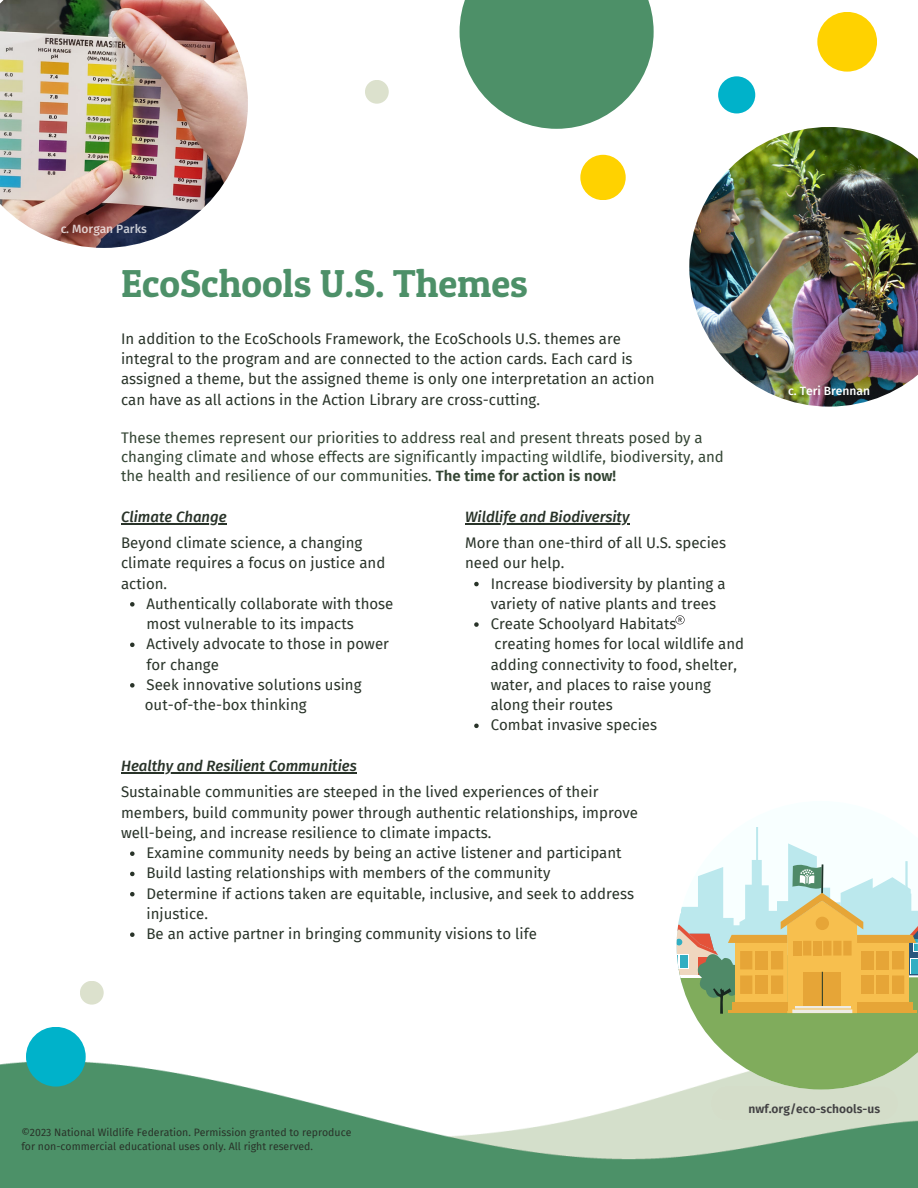
<style>
.page{position:relative;width:918px;height:1188px;background:#fff}
.page>*{position:absolute;margin:0;border:0;box-sizing:border-box;transform-origin:0 0}
.t1{font:39px "Patua One";color:#4d9068}
.t2{font:15px/20.2px "Fira Sans";color:#293329}
.t3{font:15px/19.2px "Fira Sans";color:#343}
.t4{font:italic 500 15px "Fira Sans";color:#293329}
.t5{font:500 12px "Fira Sans";color:#fff}
.t6{font:600 12px "Fira Sans";letter-spacing:.005em;color:#414042}
.t7{font:10.5px "Fira Sans";color:#293329}
.s1{font-weight:600}
</style>
<div class="page">
<img style="left:0;top:981px;width:918px;height:207px">
<div style="left:712px;top:1087px;width:186px;height:33px;background:#d4ddc9;border-radius:17px"></div>
<div style="left:580px;top:155px;width:46px;height:45px;background:#ffd200;border-radius:50%"></div>
<svg style="left:460px;top:0;width:194px;height:129px;fill:#4d9068"></svg>
<div style="left:718px;top:76px;width:37px;height:37px;background:#00b2ca;border-radius:50%"></div>
<img style="left:0;top:0;width:248px;height:248px">
<div style="left:817px;top:12px;width:60px;height:60px;background:#ffd200;border-radius:50%"></div>
<div style="left:365px;top:80px;width:24px;height:24px;background:#dce1cd;border-radius:50%"></div>
<svg style="left:666px;top:827px;width:252px;height:268px"></svg>
<div style="left:804px;top:972px;width:37px;height:36px;background:#e6a537"></div>
<div style="left:816px;top:917px;width:13px;height:13px;background:#e6a537;border-radius:50%"></div>
<hr style="left:822px;top:972px;width:1px;height:36px;background:#1e3529">
<div style="left:843px;top:941px;width:9px;height:15px;background:#e6a537"></div>
<div style="left:833px;top:941px;width:9px;height:15px;background:#e6a537"></div>
<div style="left:823px;top:941px;width:9px;height:15px;background:#e6a537"></div>
<div style="left:813px;top:941px;width:8px;height:15px;background:#e6a537"></div>
<div style="left:803px;top:941px;width:8px;height:15px;background:#e6a537"></div>
<div style="left:793px;top:941px;width:8px;height:15px;background:#e6a537"></div>
<hr style="left:792px;top:1009px;width:60px;height:4px;background:#eeece6">
<hr style="left:795px;top:1006px;width:55px;height:3px;background:#eeece6">
<hr style="left:794px;top:1009px;width:57px;height:1px;background:#f7bf4e">
<img style="left:689px;top:127px;width:229px;height:280px">
<div style="left:26px;top:1027px;width:60px;height:60px;background:#00b2ca;border-radius:50%"></div>
<div style="left:80px;top:981px;width:24px;height:24px;background:#dce1cd;border-radius:50%"></div>
<svg style="left:130px;top:602px;width:5px;height:5px"></svg>
<svg style="left:130px;top:643px;width:5px;height:4px"></svg>
<svg style="left:130px;top:683px;width:5px;height:5px"></svg>
<hr style="left:121px;top:523px;width:106px;height:1px;background:#293329">
<hr style="left:465px;top:523px;width:165px;height:1px;background:#293329">
<hr style="left:121px;top:772px;width:236px;height:1px;background:#293329">
<svg style="left:474px;top:582px;width:5px;height:4px"></svg>
<svg style="left:474px;top:622px;width:5px;height:5px"></svg>
<svg style="left:474px;top:724px;width:5px;height:4px"></svg>
<svg style="left:130px;top:851px;width:5px;height:5px"></svg>
<svg style="left:130px;top:872px;width:5px;height:4px"></svg>
<svg style="left:130px;top:892px;width:5px;height:4px"></svg>
<svg style="left:130px;top:932px;width:5px;height:5px"></svg>
<svg style="left:676px;top:615px;width:9px;height:9px"></svg>
<p class="t5" style="left:61px;top:222px;width:88px">c. Morgan Parks</p>
<p class="t1" style="left:121px;top:260px;width:408px">EcoSchools U.S. Themes</p>
<p class="t2" style="left:121px;top:329px;width:535px">In addition to the EcoSchools Framework, the EcoSchools U.S. themes are integral to the program and are connected to the action cards. Each card is assigned a theme, but the assigned theme is only one interpretation an action can have as all actions in the Action Library are cross-cutting.</p>
<p class="t3" style="left:121px;top:428px;width:604px">These themes represent our priorities to address real and present threats posed by a changing climate and whose effects are significantly impacting wildlife, biodiversity, and the health and resilience of our communities. <span class="s1">The time for action is now!</span></p>
<p class="t4" style="left:121px;top:508px;width:107px">Climate Change</p>
<p class="t4" style="left:465px;top:508px;width:166px">Wildlife and Biodiversity</p>
<p class="t2" style="left:121px;top:533px;width:266px">Beyond climate science, a changing climate requires a focus on justice and action.</p>
<p class="t2" style="left:147px;top:594px;width:248px">Authentically collaborate with those most vulnerable to its impacts</p>
<p class="t2" style="left:147px;top:634px;width:244px">Actively advocate to those in power for change</p>
<p class="t2" style="left:147px;top:675px;width:217px">Seek innovative solutions using</p>
<p class="t2" style="left:145px;top:695px;width:163px">out-of-the-box thinking</p>
<p class="t4" style="left:121px;top:757px;width:237px">Healthy and Resilient Communities</p>
<p class="t2" style="left:465px;top:533px;width:262px">More than one-third of all U.S. species need our help.</p>
<p class="t2" style="left:491px;top:573px;width:236px">Increase biodiversity by planting a variety of native plants and trees</p>
<p class="t2" style="left:491px;top:614px;width:255px">Create Schoolyard Habitats<br>creating homes for local wildlife and adding connectivity to food, shelter, water, and places to raise young along their routes</p>
<p class="t2" style="left:491px;top:715px;width:168px">Combat invasive species</p>
<p class="t2" style="left:121px;top:782px;width:519px">Sustainable communities are steeped in the lived experiences of their members, build community power through authentic relationships, improve well-being, and increase resilience to climate impacts.</p>
<p class="t2" style="left:147px;top:843px;width:477px">Examine community needs by being an active listener and participant</p>
<p class="t2" style="left:147px;top:863px;width:405px">Build lasting relationships with members of the community</p>
<p class="t2" style="left:147px;top:884px;width:489px">Determine if actions taken are equitable, inclusive, and seek to address injustice.</p>
<p class="t2" style="left:147px;top:924px;width:392px">Be an active partner in bringing community visions to life</p>
<p class="t5" style="left:788px;top:383px;width:83px">c. Teri Brennan</p>
<p class="t7" style="left:21px;top:1127px;width:331px">©2023 National Wildlife Federation. Permission granted to reproduce</p>
<p class="t7" style="left:21px;top:1141px;width:293px">for non-commercial educational uses only. All right reserved.</p>
<p class="t6" style="left:749px;top:1102px;width:133px">nwf.org/eco-schools-us</p>
</div>
